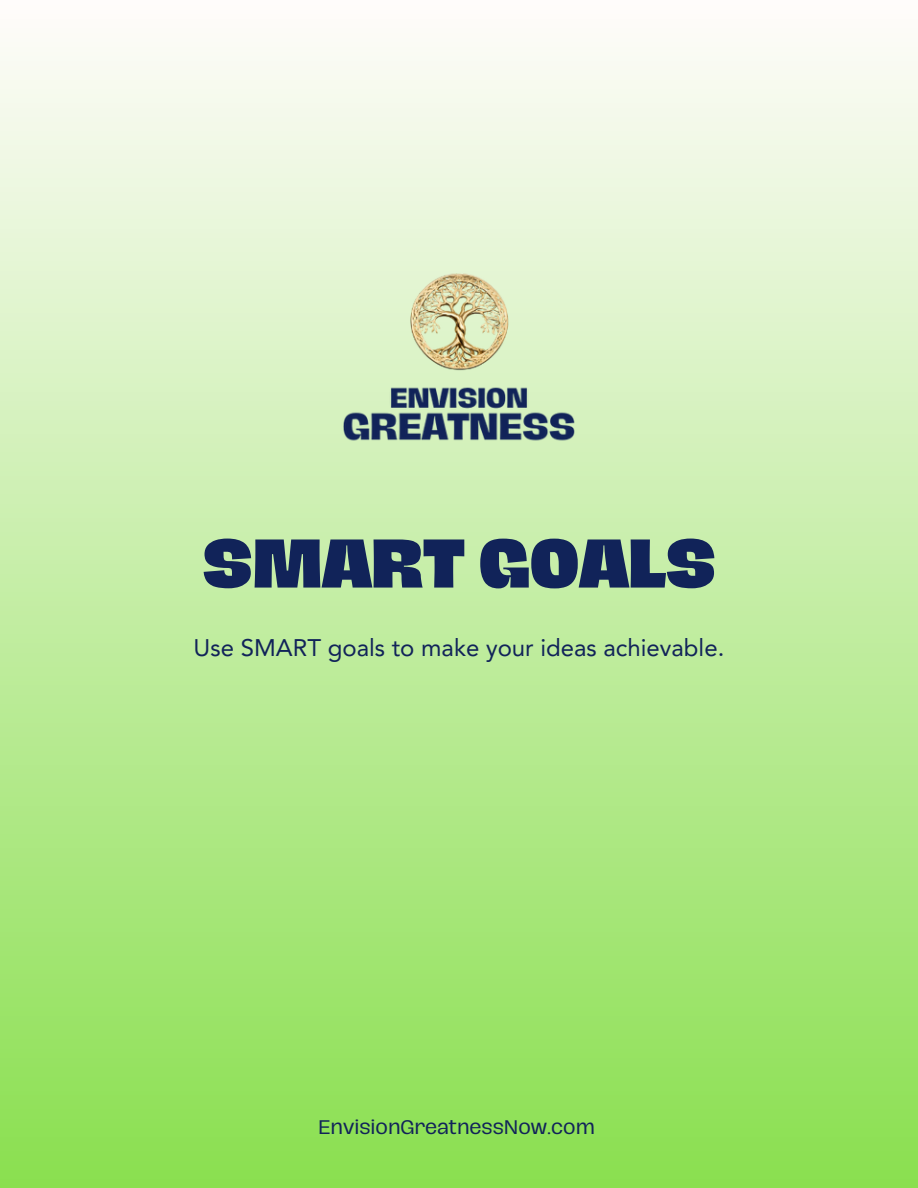
<style>
.page{position:relative;width:918px;height:1188px;background:#fff}
.page>*{position:absolute;margin:0;border:0;box-sizing:border-box;transform-origin:0 0}
.t1{font:800 63px "Hagrid";color:#112359}
.t2{font:24px "Avenir LT Pro";color:#112359}
.t3{font:18px "Hagrid Text";color:#112359}
</style>
<div class="page">
<div style="left:0;top:0;width:918px;height:1188px;background:linear-gradient(to bottom,#fffcfb,#8adf4f)"></div>
<img style="left:297px;top:196px;width:323px;height:323px">
<p class="t1" style="left:202px;top:531px;width:515px">SMART GOALS</p>
<h1 class="t2" style="left:194px;top:638px;width:532px">Use SMART goals to make your ideas achievable.</h1>
<h2 class="t3" style="left:318px;top:1119px;width:278px">EnvisionGreatnessNow.com</h2>
</div>
